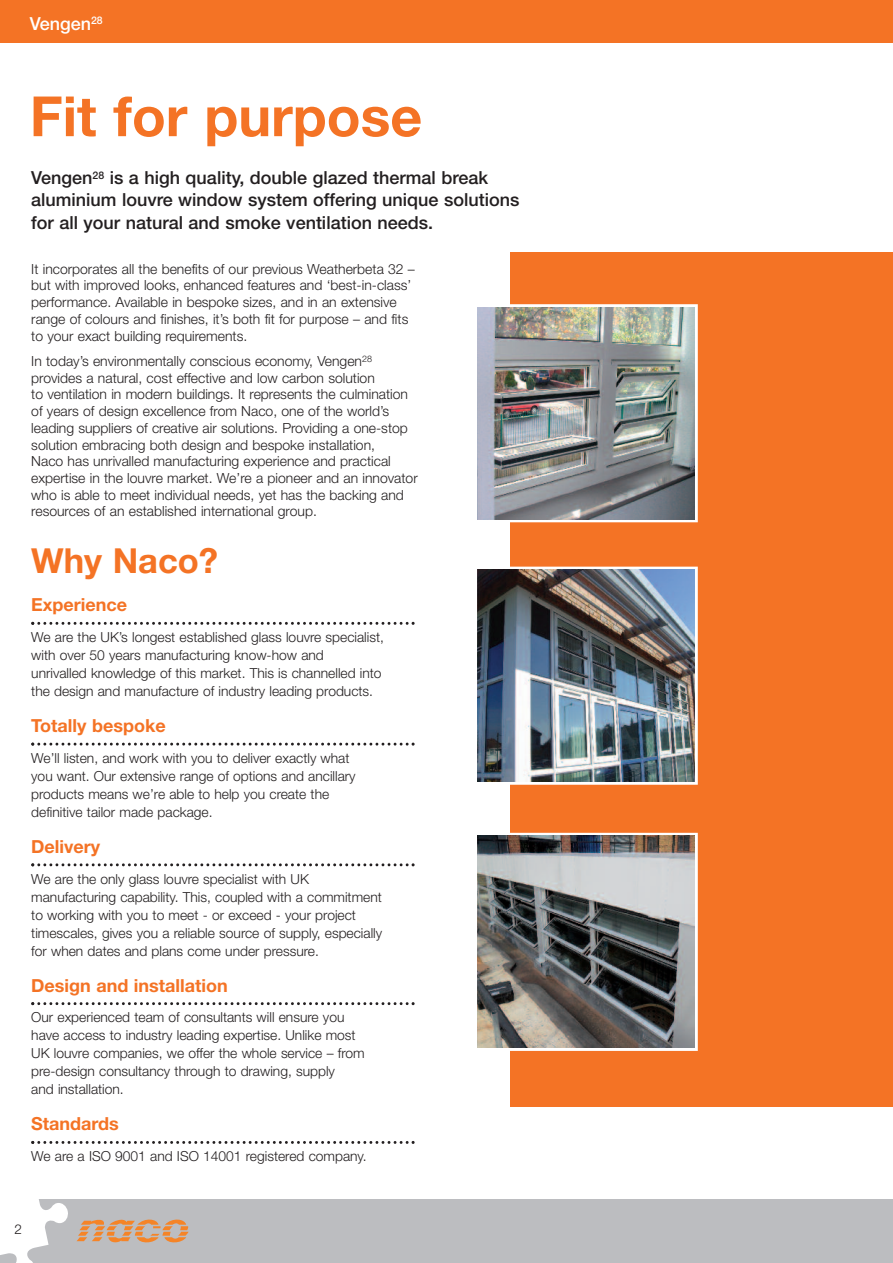
<style>
.page{position:relative;width:893px;height:1263px;background:#fff}
.page>*{position:absolute;margin:0;border:0;box-sizing:border-box;transform-origin:0 0}
.t1{font:700 55.5px "Helvetica Neue";color:#f47325}
.t2{font:700 34.5px "Helvetica Neue";color:#f47325}
.t3{font:500 18px/22.5px "Helvetica Neue";color:#231f20}
.t4{font:700 18px "Helvetica Neue";color:#f47325}
.t5{font:500 18px "Helvetica Neue";color:#fff}
.t6{font:300 13.95px/16.8px "Helvetica Neue";color:#231f20}
.t7{font:300 13.8px/18px "Helvetica Neue";color:#231f20}
.t8{font:300 13.5px "Helvetica Neue";color:#231f20}
</style>
<div class="page">
<div style="left:510px;top:252px;width:383px;height:855px;background:#f47325"></div>
<div style="left:475px;top:304px;width:223px;height:218px;border:3px solid #fff"></div>
<img style="left:478px;top:307px;width:217px;height:212px">
<div style="left:475px;top:567px;width:223px;height:218px;border:3px solid #fff"></div>
<img style="left:478px;top:570px;width:217px;height:212px">
<div style="left:475px;top:833px;width:223px;height:218px;border:3px solid #fff"></div>
<img style="left:478px;top:836px;width:217px;height:212px">
<svg style="left:31px;top:622px;width:384px;height:3px"></svg>
<svg style="left:31px;top:743px;width:384px;height:3px"></svg>
<svg style="left:31px;top:863px;width:384px;height:3px"></svg>
<svg style="left:31px;top:1002px;width:384px;height:3px"></svg>
<svg style="left:31px;top:1141px;width:384px;height:3px"></svg>
<div style="left:0;top:1199px;width:893px;height:64px;background:#bcbdc0"></div>
<div style="left:0;top:0;width:893px;height:43px;background:#f47325"></div>
<svg style="left:77px;top:1219px;width:112px;height:24px"></svg>
<svg style="left:0;top:1199px;width:68px;height:64px"></svg>
<h3 class="t5" style="left:30px;top:17px;width:75px">Vengen<sup>28</sup></h3>
<h1 class="t1" style="left:30px;top:97px;width:394px">Fit for purpose</h1>
<h3 class="t3" style="left:31px;top:168px;width:490px">Vengen<sup>28</sup> is a high quality, double glazed thermal break aluminium louvre window system offering unique solutions for all your natural and smoke ventilation needs.</h3>
<p class="t6" style="left:31px;top:262px;width:385px">It incorporates all the benefits of our previous Weatherbeta 32 – but with improved looks, enhanced features and ‘best-in-class’ performance. Available in bespoke sizes, and in an extensive range of colours and finishes, it’s both fit for purpose – and fits to your exact building requirements.</p>
<p class="t6" style="left:31px;top:354px;width:388px">In today’s environmentally conscious economy, Vengen<sup>28 </sup>provides a natural, cost effective and low carbon solution<br>to ventilation in modern buildings. It represents the culmination of years of design excellence from Naco, one of the world’s leading suppliers of creative air solutions. Providing a one-stop solution embracing both design and bespoke installation,<br>Naco has unrivalled manufacturing experience and practical expertise in the louvre market. We’re a pioneer and an innovator who is able to meet individual needs, yet has the backing and resources of an established international group.</p>
<h2 class="t2" style="left:31px;top:548px;width:188px">Why Naco?</h2>
<h3 class="t4" style="left:31px;top:598px;width:97px">Experience</h3>
<p class="t7" style="left:31px;top:629px;width:354px">We are the UK’s longest established glass louvre specialist, with over 50 years manufacturing know-how and<br>unrivalled knowledge of this market. This is channelled into the design and manufacture of industry leading products.</p>
<h3 class="t4" style="left:31px;top:719px;width:136px">Totally bespoke</h3>
<p class="t7" style="left:31px;top:750px;width:326px">We’ll listen, and work with you to deliver exactly what you want. Our extensive range of options and ancillary products means we’re able to help you create the definitive tailor made package.</p>
<h3 class="t4" style="left:31px;top:840px;width:70px">Delivery</h3>
<p class="t7" style="left:31px;top:871px;width:352px">We are the only glass louvre specialist with UK manufacturing capability. This, coupled with a commitment to working with you to meet - or exceed - your project timescales, gives you a reliable source of supply, especially for when dates and plans come under pressure.</p>
<h3 class="t4" style="left:31px;top:979px;width:198px">Design and installation</h3>
<p class="t7" style="left:31px;top:1010px;width:335px">Our experienced team of consultants will ensure you have access to industry leading expertise. Unlike most UK louvre companies, we offer the whole service – from pre-design consultancy through to drawing, supply<br>and installation.</p>
<h3 class="t4" style="left:31px;top:1117px;width:89px">Standards</h3>
<p class="t7" style="left:31px;top:1148px;width:337px">We are a ISO 9001 and ISO 14001 registered company.</p>
<p class="t8" style="left:15px;top:1225px;width:9px">2</p>
</div>
